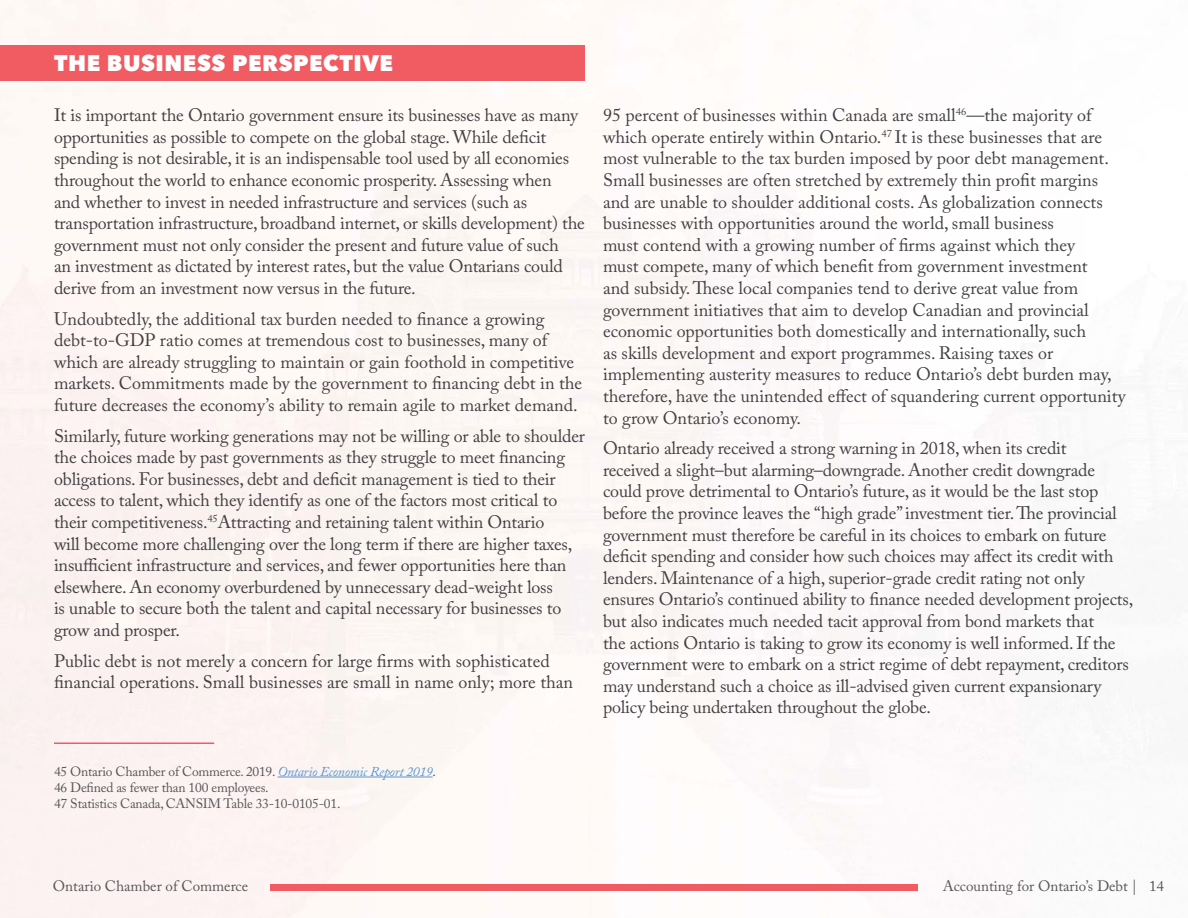
<style>
.page{position:relative;width:1188px;height:918px;background:#fff}
.page>*{position:absolute;margin:0;border:0;box-sizing:border-box;transform-origin:0 0}
.Section_Title{font:800 22.5px "Avenir Next";letter-spacing:.025em;color:#fff}
.Body_Copy{font:18px/21.6px "Adobe Caslon Pro";letter-spacing:-.01em;color:#414042}
.t1{font:15px "Adobe Caslon Pro";color:#565659}
.Footnotes{font:13.5px "Adobe Caslon Pro";letter-spacing:-.015em;color:#565659}
.s1{font-style:italic;color:#5a97d1}
</style>
<div class="page">
<div style="left:0;top:0;width:1154px;height:918px;background:#fdf9f6"></div>
<div style="left:270px;top:885px;width:648px;height:6px;background:#f15b62"></div>
<div style="left:0;top:46px;width:585px;height:35px;background:#f15b62"></div>
<hr style="left:278px;top:777px;width:155px;height:1px;background:#5a97d1">
<hr style="left:54px;top:742px;width:160px;height:2px;background:#f15b62">
<p class="Section_Title" style="left:54px;top:50px;width:341px">THE BUSINESS PERSPECTIVE</p>
<p class="Body_Copy" style="left:54px;top:104px;width:532px">It is important the Ontario government ensure its businesses have as many opportunities as possible to compete on the global stage. While deficit spending is not desirable, it is an indispensable tool used by all economies throughout the world to enhance economic prosperity. Assessing when<br>and whether to invest in needed infrastructure and services (such as transportation infrastructure, broadband internet, or skills development) the government must not only consider the present and future value of such<br>an investment as dictated by interest rates, but the value Ontarians could derive from an investment now versus in the future.</p>
<p class="Body_Copy" style="left:54px;top:308px;width:530px">Undoubtedly, the additional tax burden needed to finance a growing debt-to-GDP ratio comes at tremendous cost to businesses, many of which are already struggling to maintain or gain foothold in competitive markets. Commitments made by the government to financing debt in the future decreases the economy’s ability to remain agile to market demand.</p>
<p class="Body_Copy" style="left:54px;top:425px;width:532px">Similarly, future working generations may not be willing or able to shoulder the choices made by past governments as they struggle to meet financing obligations. For businesses, debt and deficit management is tied to their access to talent, which they identify as one of the factors most critical to their competitiveness.<sup>45</sup>Attracting and retaining talent within Ontario<br>will become more challenging over the long term if there are higher taxes, insufficient infrastructure and services, and fewer opportunities here than elsewhere. An economy overburdened by unnecessary dead-weight loss<br>is unable to secure both the talent and capital necessary for businesses to grow and prosper.</p>
<p class="Body_Copy" style="left:54px;top:650px;width:521px">Public debt is not merely a concern for large firms with sophisticated financial operations. Small businesses are small in name only; more than</p>
<p class="Body_Copy" style="left:603px;top:104px;width:524px">95 percent of businesses within Canada are small<sup>46</sup>—the majority of which operate entirely within Ontario.<sup>47</sup> It is these businesses that are most vulnerable to the tax burden imposed by poor debt management.<br>Small businesses are often stretched by extremely thin profit margins and are unable to shoulder additional costs. As globalization connects businesses with opportunities around the world, small business<br>must contend with a growing number of firms against which they<br>must compete, many of which benefit from government investment<br>and subsidy. These local companies tend to derive great value from government initiatives that aim to develop Canadian and provincial economic opportunities both domestically and internationally, such<br>as skills development and export programmes. Raising taxes or implementing austerity measures to reduce Ontario’s debt burden may, therefore, have the unintended effect of squandering current opportunity to grow Ontario’s economy.</p>
<p class="Body_Copy" style="left:603px;top:437px;width:532px">Ontario already received a strong warning in 2018, when its credit<br>received a slight–but alarming–downgrade. Another credit downgrade could prove detrimental to Ontario’s future, as it would be the last stop before the province leaves the “high grade” investment tier. The provincial government must therefore be careful in its choices to embark on future deficit spending and consider how such choices may affect its credit with lenders. Maintenance of a high, superior-grade credit rating not only ensures Ontario’s continued ability to finance needed development projects, but also indicates much needed tacit approval from bond markets that<br>the actions Ontario is taking to grow its economy is well informed. If the government were to embark on a strict regime of debt repayment, creditors may understand such a choice as ill-advised given current expansionary policy being undertaken throughout the globe.</p>
<p class="Footnotes" style="left:54px;top:763px;width:384px">45 Ontario Chamber of Commerce. 2019. <span class="s1">Ontario Economic Report 2019</span>.</p>
<p class="Footnotes" style="left:54px;top:779px;width:216px">46 Defined as fewer than 100 employees.</p>
<p class="Footnotes" style="left:54px;top:795px;width:288px">47 Statistics Canada, CANSIM Table 33-10-0105-01.</p>
<p class="t1" style="left:53px;top:877px;width:197px">Ontario Chamber of Commerce</p>
<p class="t1" style="left:943px;top:877px;width:223px">Accounting for Ontario’s Debt | 14</p>
</div>
